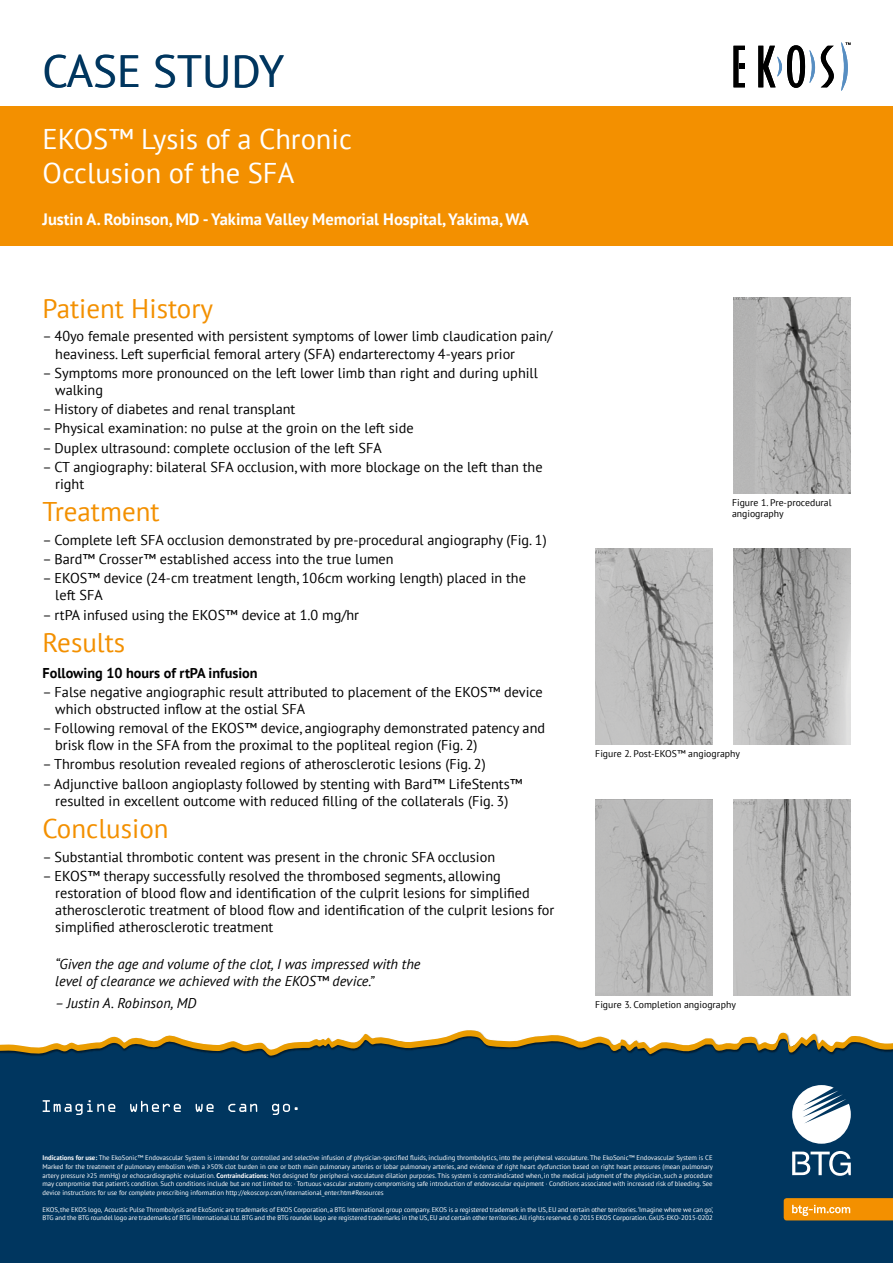
<style>
.page{position:relative;width:893px;height:1263px;background:#fff}
.page>*{position:absolute;margin:0;border:0;box-sizing:border-box;transform-origin:0 0}
.t1{font:45px "PT Sans";color:#00365f}
.t2{font:28.5px/34.2px "PT Sans";color:#fff}
.t3{font:27px "PT Sans";color:#f39000}
.t4{font:700 16.5px "PT Sans";color:#fff}
.t5{font:14.25px/17.1px "PT Sans";color:#000}
.t6{font:italic 14.25px/17.1px "PT Sans";color:#000}
.t7{font:700 14.25px "PT Sans";color:#000}
.t8{font:9.75px/11.7px "PT Sans";color:#000}
.t9{font:6.75px/8.6px "PT Sans";letter-spacing:-.005em;color:#fff;text-align:justify}
.s1{font-weight:700}
</style>
<div class="page">
<div style="left:0;top:1062px;width:893px;height:201px;background:#00365f"></div>
<svg style="left:792px;top:1085px;width:59px;height:59px"></svg>
<svg style="left:792px;top:1151px;width:59px;height:25px"></svg>
<hr style="left:0;top:1059px;width:893px;height:3px;background:#00365f">
<svg style="left:0;top:1030px;width:893px;height:29px"></svg>
<svg style="left:784px;top:1198px;width:109px;height:22px;background:#f29814"></svg>
<div style="left:0;top:106px;width:893px;height:140px;background:#f39000"></div>
<svg style="left:821px;top:46px;width:13px;height:41px"></svg>
<svg style="left:758px;top:45px;width:57px;height:43px"></svg>
<svg style="left:733px;top:46px;width:12px;height:41px"></svg>
<svg style="left:841px;top:43px;width:9px;height:48px"></svg>
<svg style="left:43px;top:1100px;width:255px;height:15px;background:#2a5779"></svg>
<img style="left:733px;top:298px;width:117px;height:195px">
<img style="left:733px;top:800px;width:117px;height:195px">
<img style="left:595px;top:800px;width:117px;height:195px">
<img style="left:733px;top:549px;width:117px;height:195px">
<img style="left:595px;top:549px;width:117px;height:195px">
<h1 class="t1" style="left:43px;top:43px;width:243px">CASE STUDY</h1>
<h2 class="t2" style="left:43px;top:121px;width:311px">EKOS™ Lysis of a Chronic<br>Occlusion of the SFA</h2>
<p class="t4" style="left:43px;top:208px;width:488px">Justin A. Robinson, MD - Yakima Valley Memorial Hospital, Yakima, WA</p>
<h3 class="t3" style="left:43px;top:291px;width:172px">Patient History</h3>
<p class="t5" style="left:55px;top:327px;width:499px;text-indent:-13px">– 40yo female presented with persistent symptoms of lower limb claudication pain/ heaviness. Left superficial femoral artery (SFA) endarterectomy 4-years prior</p>
<p class="t5" style="left:55px;top:364px;width:484px;text-indent:-13px">– Symptoms more pronounced on the left lower limb than right and during uphill walking</p>
<p class="t5" style="left:43px;top:400px;width:254px">– History of diabetes and renal transplant</p>
<p class="t5" style="left:43px;top:419px;width:373px">– Physical examination: no pulse at the groin on the left side</p>
<p class="t5" style="left:43px;top:439px;width:341px">– Duplex ultrasound: complete occlusion of the left SFA</p>
<p class="t5" style="left:55px;top:458px;width:489px;text-indent:-13px">– CT angiography: bilateral SFA occlusion, with more blockage on the left than the right</p>
<h3 class="t3" style="left:43px;top:494px;width:119px">Treatment</h3>
<p class="t5" style="left:43px;top:531px;width:506px">– Complete left SFA occlusion demonstrated by pre-procedural angiography (Fig. 1)</p>
<p class="t5" style="left:43px;top:550px;width:353px">– Bard™ Crosser™ established access into the true lumen</p>
<p class="t5" style="left:55px;top:569px;width:472px;text-indent:-13px">– EKOS™ device (24-cm treatment length, 106cm working length) placed in the left SFA</p>
<p class="t5" style="left:43px;top:606px;width:318px">– rtPA infused using the EKOS™ device at 1.0 mg/hr</p>
<h3 class="t3" style="left:43px;top:625px;width:84px">Results</h3>
<p class="t7" style="left:43px;top:663px;width:217px">Following 10 hours of rtPA infusion</p>
<p class="t5" style="left:55px;top:683px;width:489px;text-indent:-13px">– False negative angiographic result attributed to placement of the EKOS™ device which obstructed inflow at the ostial SFA</p>
<p class="t5" style="left:55px;top:719px;width:491px;text-indent:-13px">– Following removal of the EKOS™ device, angiography demonstrated patency and brisk flow in the SFA from the proximal to the popliteal region (Fig. 2)</p>
<p class="t5" style="left:43px;top:755px;width:445px">– Thrombus resolution revealed regions of atherosclerotic lesions (Fig. 2)</p>
<p class="t5" style="left:43px;top:775px;width:481px;text-align:center">– Adjunctive balloon angioplasty followed by stenting with Bard™ LifeStents™ resulted in excellent outcome with reduced filling of the collaterals (Fig. 3)</p>
<h3 class="t3" style="left:43px;top:811px;width:128px">Conclusion</h3>
<p class="t5" style="left:43px;top:848px;width:454px">– Substantial thrombotic content was present in the chronic SFA occlusion</p>
<p class="t5" style="left:55px;top:867px;width:501px;text-indent:-13px">– EKOS™ therapy successfully resolved the thrombosed segments, allowing restoration of blood flow and identification of the culprit lesions for simplified atherosclerotic treatment of blood flow and identification of the culprit lesions for simplified atherosclerotic treatment</p>
<p class="t6" style="left:55px;top:955px;width:367px">“Given the age and volume of the clot, I was impressed with the level of clearance we achieved with the EKOS™ device.”</p>
<p class="t6" style="left:55px;top:994px;width:143px">– Justin A. Robinson, MD</p>
<p class="t8" style="left:732px;top:496px;width:101px">Figure 1. Pre-procedural angiography</p>
<p class="t8" style="left:595px;top:747px;width:146px">Figure 2. Post-EKOS™ angiography</p>
<p class="t8" style="left:595px;top:998px;width:142px">Figure 3. Completion angiography</p>
<p class="t9" style="left:43px;top:1154px;width:672px"><span class="s1">Indications for use:</span> The EkoSonic™ Endovascular System is intended for controlled and selective infusion of physician-specified fluids, including thrombolytics, into the peripheral vasculature. The EkoSonic™ Endovascular System is CE Marked for the treatment of pulmonary embolism with a ≥50% clot burden in one or both main pulmonary arteries or lobar pulmonary arteries, and evidence of right heart dysfunction based on right heart pressures (mean pulmonary artery pressure ≥25 mmHg) or echocardiographic evaluation. <span class="s1">Contraindications:</span> Not designed for peripheral vasculature dilation purposes. This system is contraindicated when, in the medical judgment of the physician, such a procedure may compromise that patient’s condition. Such conditions include but are not limited to: · Tortuous vascular anatomy compromising safe introduction of endovascular equipment · Conditions associated with increased risk of bleeding. See device instructions for use for complete prescribing information http://ekoscorp.com/international_enter.htm#Resources</p>
<p class="t9" style="left:43px;top:1205px;width:672px">EKOS, the EKOS logo, Acoustic Pulse Thrombolysis and EkoSonic are trademarks of EKOS Corporation, a BTG International group company. EKOS is a registered trademark in the US, EU and certain other territories. ’Imagine where we can go’,<br>BTG and the BTG roundel logo are trademarks of BTG International Ltd. BTG and the BTG roundel logo are registered trademarks in the US, EU and certain other territories. All rights reserved. © 2015 EKOS Corporation. GxUS-EKO-2015-0202</p>
</div>
